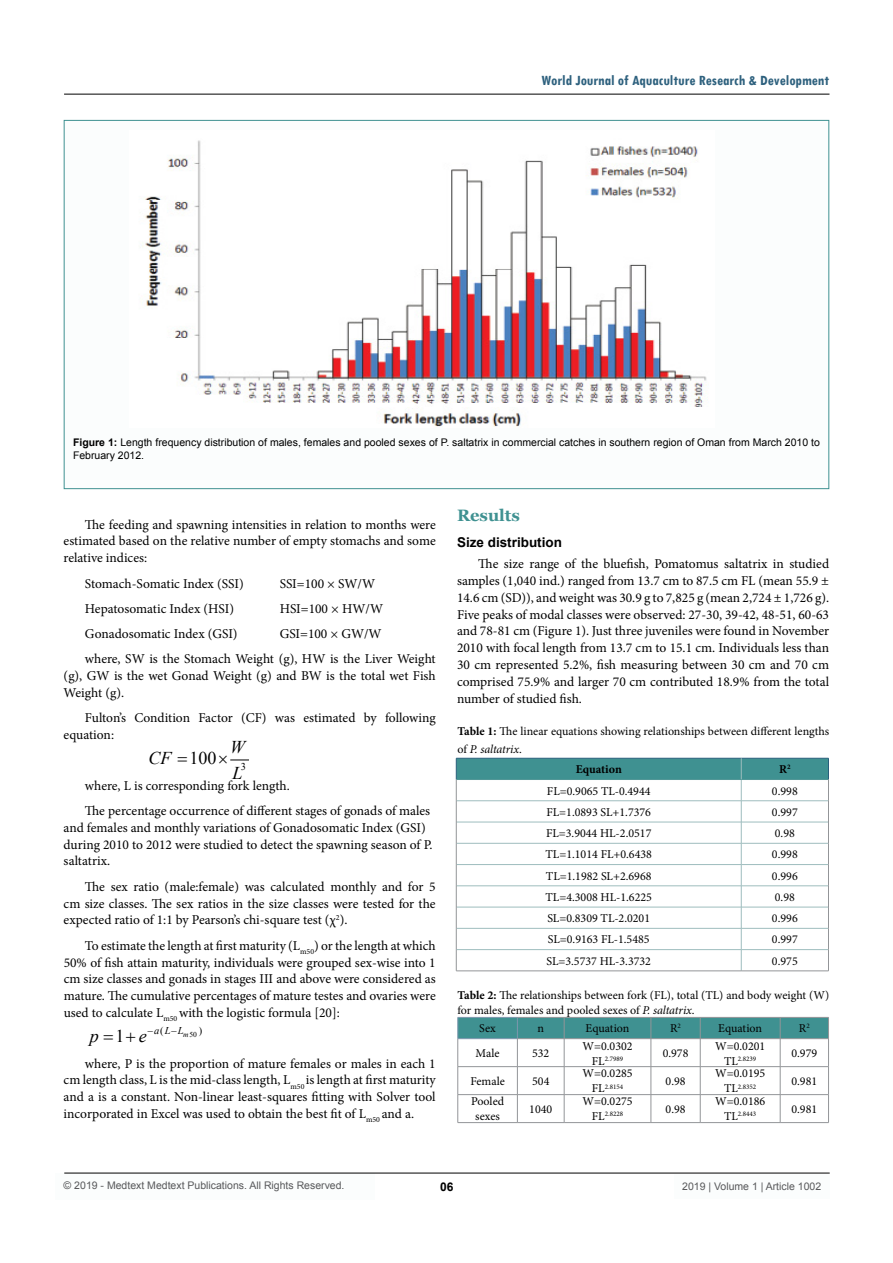
<style>
.page{position:relative;width:893px;height:1263px;background:#fff}
.page>*{position:absolute;margin:0;border:0;box-sizing:border-box;transform-origin:0 0}
.t1{font:italic 18px "Times New Roman";color:#000}
.t2{font:18px "Times New Roman";color:#000}
.t3{font:700 16.5px "Georgia";color:#3f9191}
.t4{font:700 condensed 15px "Tw Cen";color:#2e617e}
.t5{font:13.5px/16.8px "Minion Pro";color:#000;text-align:justify}
.t6{font:700 13.5px "Arial";color:#000}
.t7{font:12px/15px "Minion Pro";color:#000}
.t8{font:700 12px "Minion Pro";letter-spacing:-.005em;color:#000}
.t9{font:700 12px "Arial";color:#000}
.t10{font:10.5px/13.5px "Arial";color:#000}
.t11{font:10.5px "Arial";color:#58595b}
.t12{font:italic 10.35px "Times New Roman";color:#000}
.t13{font:10.35px "Times New Roman";color:#000}
.t14{font:7.5px "Times New Roman";color:#000}
.t15{font:7.05px "Minion Pro";color:#000}
.s1{font-weight:700}
.s2{font-style:italic}
.s3{font-size:12px}
</style>
<div class="page">
<div style="left:55px;top:1173px;width:320px;height:26px;background:#fbfdfd"></div>
<hr style="left:64px;top:1173px;width:766px;height:1px;background:#000">
<hr style="left:64px;top:94px;width:765px;height:1px;background:#000">
<div style="left:674px;top:1174px;width:156px;height:25px;background:#fbfdfd"></div>
<svg style="left:456px;top:758px;width:373px;height:213px"></svg>
<hr style="left:456px;top:970px;width:285px;height:1px;background:#939598">
<hr style="left:741px;top:970px;width:87px;height:1px;background:#939598">
<svg style="left:457px;top:1017px;width:372px;height:105px"></svg>
<hr style="left:458px;top:1122px;width:59px;height:1px;background:#939598">
<hr style="left:517px;top:1122px;width:47px;height:1px;background:#939598">
<hr style="left:564px;top:1122px;width:87px;height:1px;background:#939598">
<hr style="left:651px;top:1122px;width:49px;height:1px;background:#939598">
<hr style="left:700px;top:1122px;width:80px;height:1px;background:#939598">
<hr style="left:780px;top:1122px;width:49px;height:1px;background:#939598">
<div style="left:64px;top:120px;width:765px;height:369px;background:#fbfdfd"></div>
<img style="left:142px;top:140px;width:565px;height:287px">
<svg style="left:230px;top:759px;width:18px;height:2px"></svg>
<p class="t4" style="left:541px;top:72px;width:289px">World Journal of Aquaculture Research &amp; Development</p>
<p class="t10" style="left:73px;top:436px;width:748px"><span class="s1">Figure 1:</span> Length frequency distribution of males, females and pooled sexes of P. saltatrix in commercial catches in southern region of Oman from March 2010 to<br>February 2012.</p>
<p class="t5" style="left:64px;top:516px;width:374px;text-indent:21px">The feeding and spawning intensities in relation to months were estimated based on the relative number of empty stomachs and some relative indices:</p>
<p class="t5" style="left:85px;top:575px;width:160px">Stomach-Somatic Index (SSI)</p>
<p class="t5" style="left:280px;top:575px;width:97px">SSI=100 × SW/W</p>
<p class="t5" style="left:85px;top:600px;width:151px">Hepatosomatic Index (HSI)</p>
<p class="t5" style="left:280px;top:600px;width:105px">HSI=100 × HW/W</p>
<p class="t5" style="left:85px;top:625px;width:154px">Gonadosomatic Index (GSI)</p>
<p class="t5" style="left:85px;top:621px;width:352px;line-height:25.3px;text-indent:195px">GSI=100 × GW/W<br>where, SW is the Stomach Weight (g), HW is the Liver Weight</p>
<p class="t5" style="left:64px;top:667px;width:374px">(g), GW is the wet Gonad Weight (g) and BW is the total wet Fish<br>Weight (g).</p>
<p class="t5" style="left:64px;top:710px;width:374px;text-indent:21px">Fulton’s Condition Factor (CF) was estimated by following equation:</p>
<p class="t13" style="left:241px;top:760px;width:7px">3</p>
<h1 class="t1" style="left:230px;top:735px;width:16px">W</h1>
<h1 class="t1" style="left:148px;top:746px;width:25px">CF</h1>
<h1 class="t2" style="left:189px;top:746px;width:28px">100</h1>
<h1 class="t1" style="left:233px;top:760px;width:12px">L</h1>
<p class="t5" style="left:85px;top:773px;width:347px;line-height:25.3px">where, L is corresponding fork length.<br>The percentage occurrence of different stages of gonads of males</p>
<p class="t5" style="left:64px;top:819px;width:370px;text-align:left">and females and monthly variations of Gonadosomatic Index (GSI) during 2010 to 2012 were studied to detect the spawning season of P. saltatrix.</p>
<p class="t5" style="left:64px;top:878px;width:374px;text-indent:21px">The sex ratio (male:female) was calculated monthly and for 5 cm size classes. The sex ratios in the size classes were tested for the expected ratio of 1:1 by Pearson’s chi-square test (χ<sup>2</sup>).</p>
<p class="t5" style="left:64px;top:937px;width:374px;text-indent:21px">To estimate the length at first maturity (L<sub>m50</sub>) or the length at which 50% of fish attain maturity, individuals were grouped sex-wise into 1 cm size classes and gonads in stages III and above were considered as mature. The cumulative percentages of mature testes and ovaries were used to calculate L<sub>m50</sub> with the logistic formula [20]:</p>
<p class="t14" style="left:189px;top:1029px;width:9px">50</p>
<p class="t13" style="left:160px;top:1023px;width:5px">(</p>
<p class="t13" style="left:199px;top:1023px;width:5px">)</p>
<h1 class="t2" style="left:115px;top:1024px;width:10px">1</h1>
<p class="t12" style="left:147px;top:1023px;width:43px">−a L L<sub>m</sub></p>
<h1 class="t1" style="left:90px;top:1024px;width:10px">p</h1>
<h1 class="t1" style="left:139px;top:1024px;width:9px">e</h1>
<p class="t5" style="left:64px;top:1055px;width:374px;text-indent:21px">where, P is the proportion of mature females or males in each 1 cm length class, L is the mid-class length, L<sub>m50</sub> is length at first maturity and a is a constant. Non-linear least-squares fitting with Solver tool incorporated in Excel was used to obtain the best fit of L<sub>m50</sub> and a.</p>
<p class="t3" style="left:457px;top:505px;width:64px">Results</p>
<p class="t6" style="left:457px;top:533px;width:107px">Size distribution</p>
<p class="t5" style="left:457px;top:555px;width:374px;text-indent:21px">The size range of the bluefish, Pomatomus saltatrix in studied samples (1,040 ind.) ranged from 13.7 cm to 87.5 cm FL (mean 55.9 ± 14.6 cm (SD)), and weight was 30.9 g to 7,825 g (mean 2,724 ± 1,726 g).<br>Five peaks of modal classes were observed: 27-30, 39-42, 48-51, 60-63 and 78-81 cm (Figure 1). Just three juveniles were found in November 2010 with focal length from 13.7 cm to 15.1 cm. Individuals less than 30 cm represented 5.2%, fish measuring between 30 cm and 70 cm comprised 75.9% and larger 70 cm contributed 18.9% from the total number of studied fish.</p>
<p class="t7" style="left:458px;top:722px;width:373px;line-height:18px"><span class="s1">Table 1:</span> The linear equations showing relationships between different lengths of <span class="s2">P. saltatrix</span>.</p>
<p class="t8" style="left:576px;top:761px;width:48px">Equation</p>
<p class="t8" style="left:779px;top:761px;width:13px">R<sup>2</sup></p>
<p class="t7" style="left:547px;top:783px;width:105px">FL=0.9065 TL-0.4944</p>
<p class="t7" style="left:772px;top:783px;width:27px">0.998</p>
<p class="t7" style="left:546px;top:804px;width:106px">FL=1.0893 SL+1.7376</p>
<p class="t7" style="left:772px;top:804px;width:27px">0.997</p>
<p class="t7" style="left:546px;top:826px;width:107px">FL=3.9044 HL-2.0517</p>
<p class="t7" style="left:775px;top:826px;width:22px">0.98</p>
<p class="t7" style="left:546px;top:847px;width:108px">TL=1.1014 FL+0.6438</p>
<p class="t7" style="left:772px;top:847px;width:27px">0.998</p>
<p class="t7" style="left:546px;top:868px;width:107px">TL=1.1982 SL+2.6968</p>
<p class="t7" style="left:772px;top:868px;width:27px">0.996</p>
<p class="t7" style="left:546px;top:889px;width:108px">TL=4.3008 HL-1.6225</p>
<p class="t7" style="left:775px;top:889px;width:22px">0.98</p>
<p class="t7" style="left:547px;top:911px;width:104px">SL=0.8309 TL-2.0201</p>
<p class="t7" style="left:772px;top:911px;width:27px">0.996</p>
<p class="t7" style="left:548px;top:932px;width:103px">SL=0.9163 FL-1.5485</p>
<p class="t7" style="left:772px;top:932px;width:27px">0.997</p>
<p class="t7" style="left:546px;top:953px;width:106px">SL=3.5737 HL-3.3732</p>
<p class="t7" style="left:772px;top:953px;width:27px">0.975</p>
<p class="t7" style="left:458px;top:988px;width:373px"><span class="s1">Table 2:</span> The relationships between fork (FL), total (TL) and body weight (W) for males, females and pooled sexes of <span class="s2">P. saltatrix</span>.</p>
<p class="t7" style="left:479px;top:1021px;width:18px">Sex</p>
<p class="t7" style="left:537px;top:1021px;width:8px">n</p>
<p class="t7" style="left:586px;top:1021px;width:45px">Equation</p>
<p class="t7" style="left:670px;top:1021px;width:12px">R<sup>2</sup></p>
<p class="t7" style="left:718px;top:1021px;width:45px">Equation</p>
<p class="t7" style="left:799px;top:1021px;width:12px">R<sup>2</sup></p>
<p class="t7" style="left:476px;top:1046px;width:25px">Male</p>
<p class="t7" style="left:532px;top:1046px;width:19px">532</p>
<p class="t7" style="left:582px;top:1038px;width:52px">W=0.0302</p>
<p class="t15" style="left:592px;top:1053px;width:33px"><span class="s3">FL</span>2.7989</p>
<p class="t7" style="left:715px;top:1038px;width:52px">W=0.0201</p>
<p class="t15" style="left:724px;top:1053px;width:34px"><span class="s3">TL</span>2.8239</p>
<p class="t7" style="left:663px;top:1046px;width:27px">0.978</p>
<p class="t7" style="left:791px;top:1046px;width:27px">0.979</p>
<p class="t7" style="left:470px;top:1074px;width:36px">Female</p>
<p class="t7" style="left:532px;top:1074px;width:19px">504</p>
<p class="t7" style="left:471px;top:1094px;width:35px;text-align:center">Pooled sexes</p>
<p class="t7" style="left:529px;top:1102px;width:25px">1040</p>
<p class="t7" style="left:582px;top:1066px;width:52px">W=0.0285</p>
<p class="t15" style="left:592px;top:1081px;width:33px"><span class="s3">FL</span>2.8154</p>
<p class="t7" style="left:582px;top:1094px;width:52px">W=0.0275</p>
<p class="t15" style="left:592px;top:1109px;width:33px"><span class="s3">FL</span>2.8228</p>
<p class="t7" style="left:666px;top:1074px;width:22px">0.98</p>
<p class="t7" style="left:666px;top:1102px;width:22px">0.98</p>
<p class="t7" style="left:715px;top:1066px;width:52px">W=0.0195</p>
<p class="t15" style="left:724px;top:1081px;width:34px"><span class="s3">TL</span>2.8352</p>
<p class="t7" style="left:715px;top:1094px;width:52px">W=0.0186</p>
<p class="t15" style="left:724px;top:1109px;width:34px"><span class="s3">TL</span>2.8443</p>
<p class="t7" style="left:791px;top:1074px;width:27px">0.981</p>
<p class="t7" style="left:791px;top:1102px;width:27px">0.981</p>
<p class="t11" style="left:64px;top:1179px;width:282px">© 2019 - Medtext Medtext Publications. All Rights Reserved.</p>
<p class="t9" style="left:440px;top:1178px;width:15px">06</p>
<p class="t11" style="left:682px;top:1180px;width:140px">2019 | Volume 1 | Article 1002</p>
</div>
